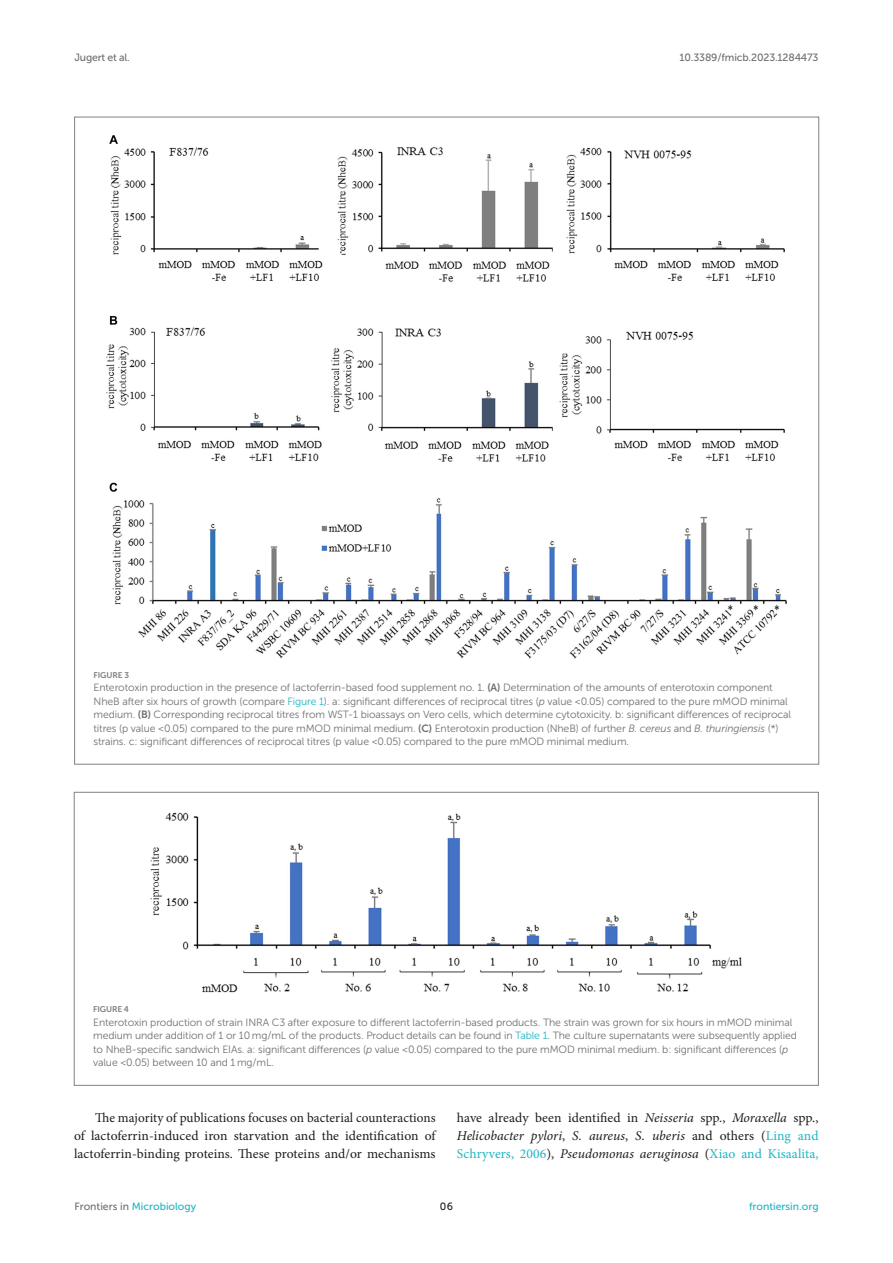
<style>
.page{position:relative;width:893px;height:1263px;background:#fff}
.page>*{position:absolute;margin:0;border:0;box-sizing:border-box;transform-origin:0 0}
.TEXT{font:13.5px/18px "Minion Pro";color:#1b1c1b;text-align:justify}
.TEXT-2{font:italic 13.5px/18px "Minion Pro";color:#1b1c1b;text-align:justify}
.FIG_LEG{font:10.5px/13.5px "Museo Sans 300";letter-spacing:-.01em;color:#706f70}
.t1{font:10.5px "Museo Sans 500";color:#1db5c3}
.t2{font:10.5px "Museo Sans 500";letter-spacing:-.015em;color:#706f70}
.t3{font:10.5px "Museo Sans 500";color:#1b1c1b}
.FIG_HD{font:8.25px "Museo Sans 700";letter-spacing:-.01em;color:#7e7f7f}
.s1{font-family:"Museo Sans 700"}
.s2{color:#1db5c3}
.s3{font-style:italic}
.s4{font-style:normal}
.s5{font-style:normal;color:#1db5c3}
.s6{color:#706f70}
</style>
<div class="page">
<img style="left:150px;top:812px;width:592px;height:181px">
<img style="left:106px;top:136px;width:681px;height:523px">
<p class="t2" style="left:74px;top:51px;width:57px">Jugert et al.</p>
<p class="t2" style="left:680px;top:51px;width:140px">10.3389/fmicb.2023.1284473</p>
<p class="FIG_HD" style="left:94px;top:670px;width:37px">FIGURE 3</p>
<p class="FIG_LEG" style="left:94px;top:681px;width:699px">Enterotoxin production in the presence of lactoferrin-based food supplement no. 1. <span class="s1">(A)</span> Determination of the amounts of enterotoxin component NheB after six hours of growth (compare <span class="s2">Figure 1</span>). a: significant differences of reciprocal titres (<span class="s3">p</span> value &lt;0.05) compared to the pure mMOD minimal medium. <span class="s1">(B)</span> Corresponding reciprocal titres from WST-1 bioassays on Vero cells, which determine cytotoxicity. b: significant differences of reciprocal titres (p value &lt;0.05) compared to the pure mMOD minimal medium. <span class="s1">(C)</span> Enterotoxin production (NheB) of further <span class="s3">B. cereus</span> and <span class="s3">B. thuringiensis</span> (*) strains. c: significant differences of reciprocal titres (p value &lt;0.05) compared to the pure mMOD minimal medium.</p>
<p class="FIG_HD" style="left:93px;top:1005px;width:37px">FIGURE 4</p>
<p class="FIG_LEG" style="left:93px;top:1015px;width:705px">Enterotoxin production of strain INRA C3 after exposure to different lactoferrin-based products. The strain was grown for six hours in mMOD minimal medium under addition of 1 or 10 mg/mL of the products. Product details can be found in <span class="s2">Table 1</span>. The culture supernatants were subsequently applied to NheB-specific sandwich EIAs. a: significant differences (<span class="s3">p</span> value &lt;0.05) compared to the pure mMOD minimal medium. b: significant differences (<span class="s3">p </span>value &lt;0.05) between 10 and 1 mg/mL.</p>
<p class="TEXT" style="left:74px;top:1109px;width:363px;text-indent:21px">The majority of publications focuses on bacterial counteractions of lactoferrin-induced iron starvation and the identification of lactoferrin-binding proteins. These proteins and/or mechanisms</p>
<p class="TEXT-2" style="left:457px;top:1109px;width:363px"><span class="s4">have already been identified in</span> Neisseria <span class="s4">spp.,</span> Moraxella <span class="s4">spp., </span>Helicobacter pylori<span class="s4">,</span> S. aureus<span class="s4">,</span> S. uberis <span class="s4">and others (</span><span class="s5">Ling and Schryvers, 2006</span><span class="s4">),</span> Pseudomonas aeruginosa <span class="s4">(</span><span class="s5">Xiao and Kisaalita,</span></p>
<p class="t1" style="left:74px;top:1200px;width:123px"><span class="s6">Frontiers in</span> Microbiology</p>
<p class="t3" style="left:440px;top:1200px;width:15px">06</p>
<p class="t1" style="left:749px;top:1200px;width:71px">frontiersin.org</p>
</div>
